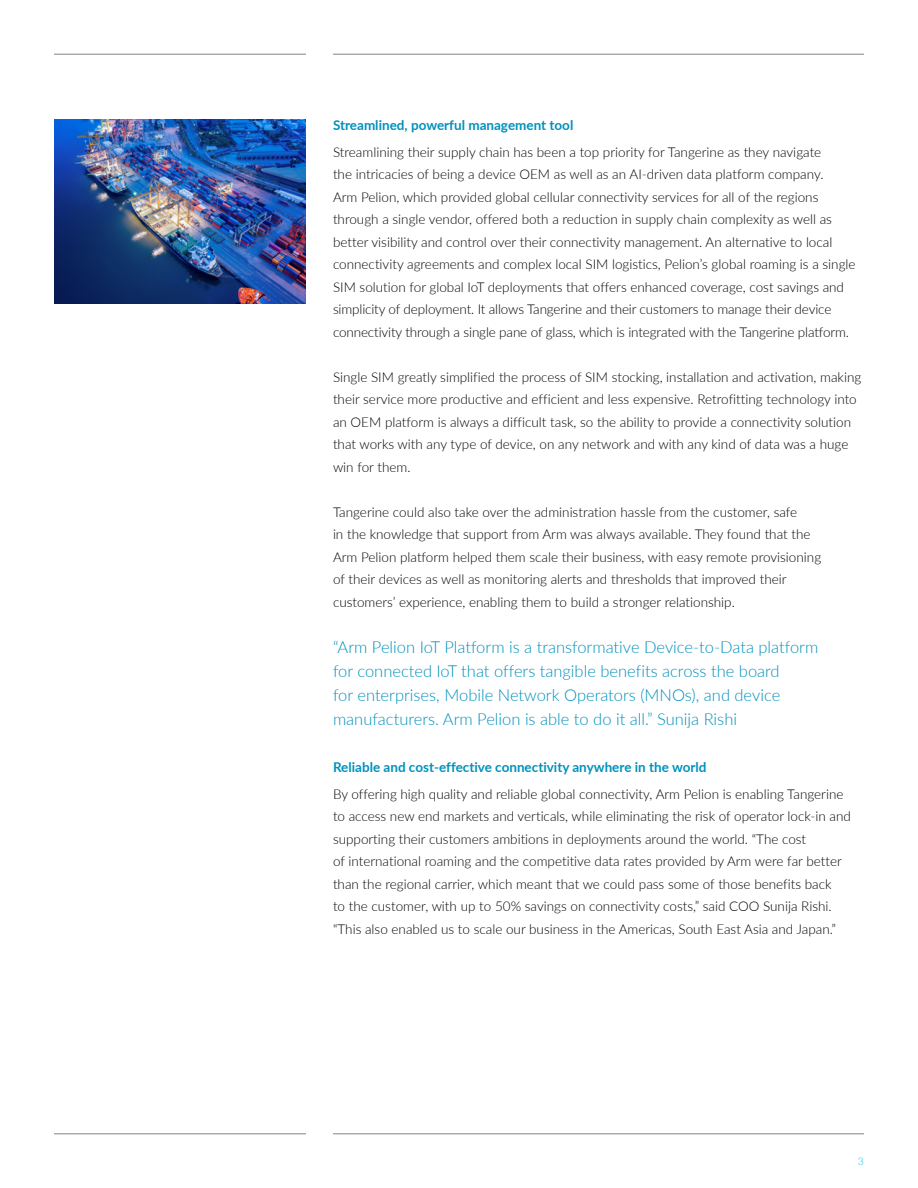
<style>
.page{position:relative;width:918px;height:1188px;background:#fff}
.page>*{position:absolute;margin:0;border:0;box-sizing:border-box;transform-origin:0 0}
.t1{font:300 16.5px/24px "Lato";color:#0091bd}
.t2{font:300 13.5px/22.5px "Lato";color:#000}
.t3{font:700 13.5px "Lato";color:#0091bd}
.t4{font:300 10.5px "Lato";color:#00c1de}
</style>
<div class="page">
<hr style="left:333px;top:54px;width:531px;height:1px;background:#7d868c">
<hr style="left:54px;top:54px;width:252px;height:1px;background:#7d868c">
<hr style="left:333px;top:1134px;width:531px;height:1px;background:#7d868c">
<hr style="left:54px;top:1134px;width:252px;height:1px;background:#7d868c">
<img style="left:54px;top:119px;width:252px;height:185px">
<p class="t3" style="left:333px;top:115px;width:242px">Streamlined, powerful management tool</p>
<p class="t2" style="left:333px;top:140px;width:524px">Streamlining their supply chain has been a top priority for Tangerine as they navigate<br>the intricacies of being a device OEM as well as an AI-driven data platform company.<br>Arm Pelion, which provided global cellular connectivity services for all of the regions through a single vendor, offered both a reduction in supply chain complexity as well as better visibility and control over their connectivity management. An alternative to local connectivity agreements and complex local SIM logistics, Pelion’s global roaming is a single SIM solution for global IoT deployments that offers enhanced coverage, cost savings and simplicity of deployment. It allows Tangerine and their customers to manage their device connectivity through a single pane of glass, which is integrated with the Tangerine platform.</p>
<p class="t2" style="left:333px;top:365px;width:530px">Single SIM greatly simplified the process of SIM stocking, installation and activation, making their service more productive and efficient and less expensive. Retrofitting technology into an OEM platform is always a difficult task, so the ability to provide a connectivity solution that works with any type of device, on any network and with any kind of data was a huge win for them.</p>
<p class="t2" style="left:333px;top:500px;width:490px">Tangerine could also take over the administration hassle from the customer, safe<br>in the knowledge that support from Arm was always available. They found that the Arm Pelion platform helped them scale their business, with easy remote provisioning of their devices as well as monitoring alerts and thresholds that improved their customers’ experience, enabling them to build a stronger relationship.</p>
<p class="t1" style="left:333px;top:635px;width:487px">“Arm Pelion IoT Platform is a transformative Device-to-Data platform for connected IoT that offers tangible benefits across the board<br>for enterprises, Mobile Network Operators (MNOs), and device manufacturers. Arm Pelion is able to do it all.” Sunija Rishi</p>
<p class="t3" style="left:333px;top:757px;width:375px">Reliable and cost-effective connectivity anywhere in the world</p>
<p class="t2" style="left:333px;top:782px;width:520px">By offering high quality and reliable global connectivity, Arm Pelion is enabling Tangerine to access new end markets and verticals, while eliminating the risk of operator lock-in and supporting their customers ambitions in deployments around the world. “The cost<br>of international roaming and the competitive data rates provided by Arm were far better than the regional carrier, which meant that we could pass some of those benefits back<br>to the customer, with up to 50% savings on connectivity costs,” said COO Sunija Rishi. “This also enabled us to scale our business in the Americas, South East Asia and Japan.”</p>
<p class="t4" style="left:858px;top:1154px;width:8px">3</p>
</div>
